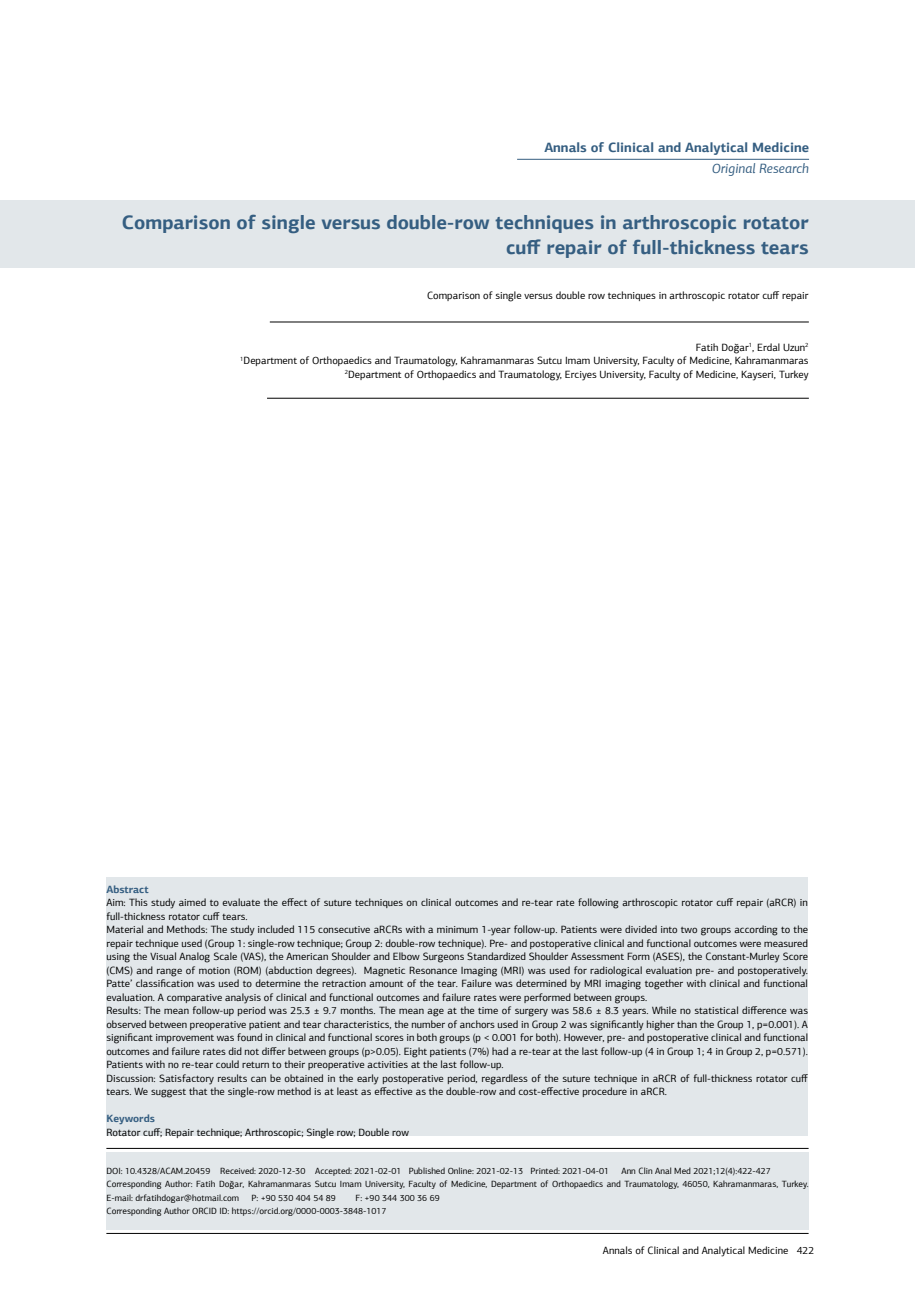
<style>
.page{position:relative;width:915px;height:1306px;background:#fff}
.page>*{position:absolute;margin:0;border:0;box-sizing:border-box;transform-origin:0 0}
.t1{font:700 19.5px/25.5px "PF Agora Sans Pro";color:#355e81;text-align:right}
.t2{font:700 13.5px "PF Agora Sans Pro";color:#355e81}
.t3{font:italic 13.5px "PF Agora Sans Pro";color:#355e81}
.t4{font:10.5px/13.5px "PF Agora Sans Pro";color:#000;text-align:right}
.t5{font:700 10.5px "PF Agora Sans Pro";color:#355e81}
.t6{font:9px/13.5px "PF Agora Sans Pro";color:#000}
</style>
<div class="page">
<hr style="left:106px;top:1233px;width:702px;height:1px;background:#000">
<div style="left:0;top:200px;width:914px;height:68px;background:#e2e7ea"></div>
<hr style="left:106px;top:1148px;width:702px;height:1px;background:#000">
<hr style="left:270px;top:322px;width:538px;height:1px;background:#000">
<hr style="left:267px;top:398px;width:541px;height:1px;background:#000">
<hr style="left:517px;top:159px;width:291px;height:1px;background:#355e81">
<div style="left:106px;top:1151px;width:702px;height:78px;background:#e2e7ea"></div>
<div style="left:106px;top:877px;width:701px;height:258px;background:#e2e7ea"></div>
<p class="t2" style="left:544px;top:139px;width:266px">Annals of Clinical and Analytical Medicine</p>
<p class="t3" style="left:711px;top:160px;width:99px">Original Research</p>
<h1 class="t1" style="left:122px;top:209px;width:688px">Comparison of single versus double-row techniques in arthroscopic rotator cuff repair of full-thickness tears</h1>
<p class="t4" style="left:427px;top:288px;width:383px">Comparison of single versus double row techniques in arthroscopic rotator cuff repair</p>
<p class="t4" style="left:240px;top:340px;width:569px">Fatih Doğar<sup>1</sup>, Erdal Uzun<sup>2<br>1</sup>Department of Orthopaedics and Traumatology, Kahramanmaras Sutcu Imam University, Faculty of Medicine, Kahramanmaras<br><sup>2</sup>Department of Orthopaedics and Traumatology, Erciyes University, Faculty of Medicine, Kayseri, Turkey</p>
<p class="t5" style="left:106px;top:882px;width:44px">Abstract</p>
<p class="t4" style="left:106px;top:895px;width:703px;text-align:left">Aim: This study aimed to evaluate the effect of suture techniques on clinical outcomes and re-tear rate following arthroscopic rotator cuff repair (aRCR) in full-thickness rotator cuff tears.<br>Material and Methods: The study included 115 consecutive aRCRs with a minimum 1-year follow-up. Patients were divided into two groups according to the repair technique used (Group 1: single-row technique; Group 2: double-row technique). Pre- and postoperative clinical and functional outcomes were measured using the Visual Analog Scale (VAS), the American Shoulder and Elbow Surgeons Standardized Shoulder Assessment Form (ASES), the Constant-Murley Score (CMS) and range of motion (ROM) (abduction degrees). Magnetic Resonance Imaging (MRI) was used for radiological evaluation pre- and postoperatively.<br>Patte’ classification was used to determine the retraction amount of the tear. Failure was determined by MRI imaging together with clinical and functional evaluation. A comparative analysis of clinical and functional outcomes and failure rates were performed between groups.<br>Results: The mean follow-up period was 25.3 ± 9.7 months. The mean age at the time of surgery was 58.6 ± 8.3 years. While no statistical difference was observed between preoperative patient and tear characteristics, the number of anchors used in Group 2 was significantly higher than the Group 1, p=0.001). A significant improvement was found in clinical and functional scores in both groups (p &lt; 0.001 for both). However, pre- and postoperative clinical and functional outcomes and failure rates did not differ between groups (p&gt;0.05). Eight patients (7%) had a re-tear at the last follow-up (4 in Group 1; 4 in Group 2, p=0.571).<br>Patients with no re-tear could return to their preoperative activities at the last follow-up.<br>Discussion: Satisfactory results can be obtained in the early postoperative period, regardless of the suture technique in aRCR of full-thickness rotator cuff tears. We suggest that the single-row method is at least as effective as the double-row and cost-effective procedure in aRCR.</p>
<p class="t5" style="left:106px;top:1112px;width:50px">Keywords</p>
<p class="t4" style="left:106px;top:1125px;width:304px">Rotator cuff; Repair technique; Arthroscopic; Single row; Double row</p>
<p class="t6" style="left:106px;top:1164px;width:703px;text-indent:515px">Ann Clin Anal Med 2021;12(4):422-427<br>Corresponding Author: Fatih Doğar, Kahramanmaras Sutcu Imam University, Faculty of Medicine, Department of Orthopaedics and Traumatology, 46050, Kahramanmaras, Turkey.<br>E-mail: drfatihdogar@hotmail.com</p>
<p class="t6" style="left:106px;top:1164px;width:504px">DOI: 10.4328/ACAM.20459 Received: 2020-12-30 Accepted: 2021-02-01 Published Online: 2021-02-13 Printed: 2021-04-01</p>
<p class="t6" style="left:251px;top:1191px;width:86px">P: +90 530 404 54 89</p>
<p class="t6" style="left:106px;top:1191px;width:335px;text-indent:249px">F: +90 344 300 36 69<br>Corresponding Author ORCID ID: https://orcid.org/0000-0003-3848-1017</p>
<p class="t4" style="left:602px;top:1243px;width:213px">Annals of Clinical and Analytical Medicine 422</p>
</div>
